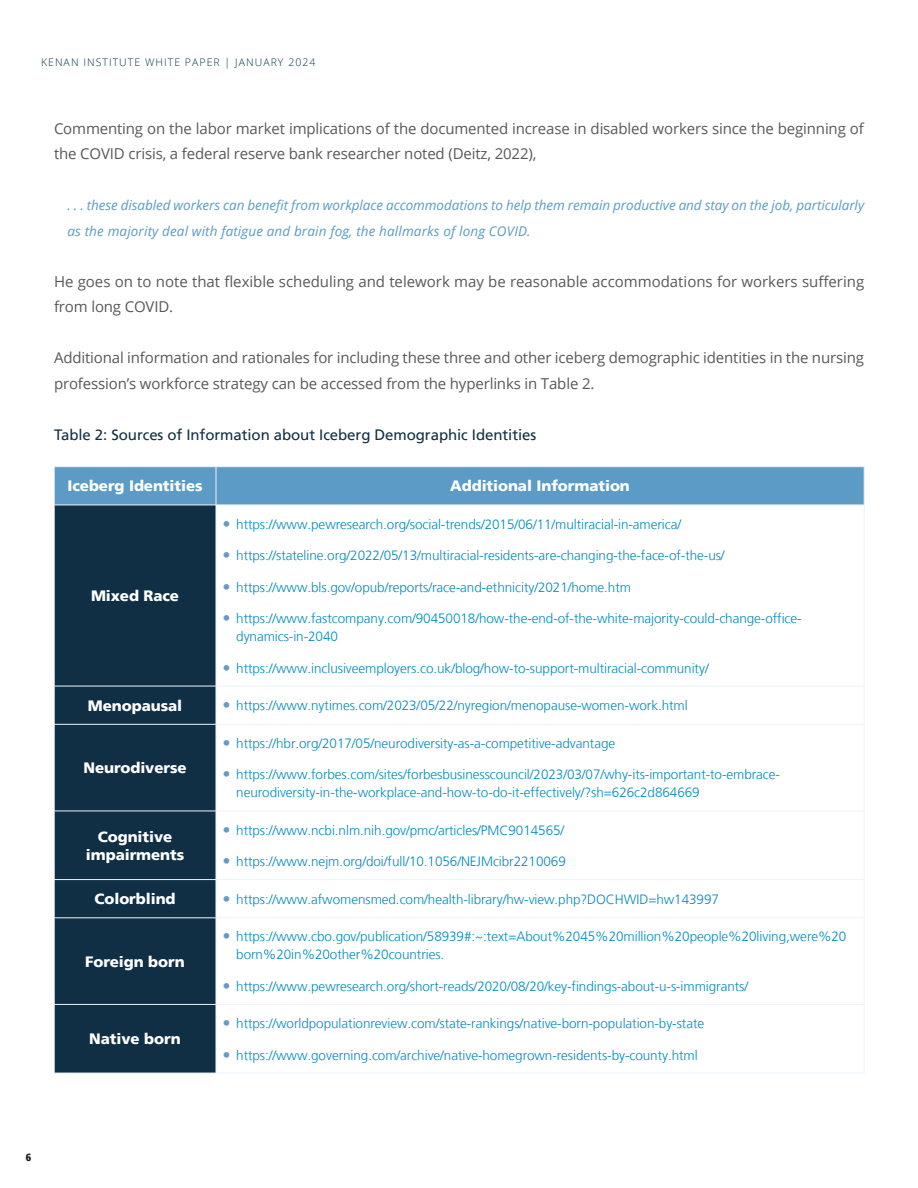
<style>
.page{position:relative;width:918px;height:1188px;background:#fff}
.page>*{position:absolute;margin:0;border:0;box-sizing:border-box;transform-origin:0 0}
.Main_Text{font:15px/25.5px "Open Sans";letter-spacing:-.01em;color:#57585a}
.Table_Header{font:900 15px/18px "Frutiger";letter-spacing:-.005em;color:#fff;text-align:center}
.Table_Title{font:15px "Frutiger";letter-spacing:-.005em;color:#112f44}
.t1{font:300 13.5px/18px "Frutiger";letter-spacing:-.005em;color:#008bc0}
.t2{font:italic 13.5px/25.5px "Open Sans";letter-spacing:-.005em;color:#5c9bc5}
.t3{font:300 10.5px "Open Sans";letter-spacing:.1em;color:#00324c}
.t4{font:900 condensed 10.5px "Frutiger";color:#141f27}
.s1{font-weight:900;font-size:15px;color:#679bc6}
</style>
<div class="page">
<div style="left:55px;top:467px;width:809px;height:38px;background:#5c9bc5"></div>
<div style="left:55px;top:506px;width:161px;height:567px;background:#112f44"></div>
<hr style="left:216px;top:467px;width:1px;height:38px;background:#ecf3f8">
<hr style="left:54px;top:686px;width:162px;height:1px;background:#ecf3f8">
<hr style="left:216px;top:686px;width:648px;height:1px;background:#ecf3f8">
<hr style="left:54px;top:724px;width:162px;height:1px;background:#ecf3f8">
<hr style="left:216px;top:724px;width:648px;height:1px;background:#ecf3f8">
<hr style="left:54px;top:811px;width:162px;height:1px;background:#ecf3f8">
<hr style="left:216px;top:811px;width:648px;height:1px;background:#ecf3f8">
<hr style="left:54px;top:879px;width:162px;height:1px;background:#ecf3f8">
<hr style="left:216px;top:879px;width:648px;height:1px;background:#ecf3f8">
<hr style="left:54px;top:918px;width:162px;height:1px;background:#ecf3f8">
<hr style="left:216px;top:918px;width:648px;height:1px;background:#ecf3f8">
<hr style="left:54px;top:1004px;width:162px;height:1px;background:#ecf3f8">
<hr style="left:216px;top:1004px;width:648px;height:1px;background:#ecf3f8">
<hr style="left:54px;top:1073px;width:162px;height:1px;background:#ecf3f8">
<hr style="left:216px;top:1073px;width:648px;height:1px;background:#ecf3f8">
<hr style="left:864px;top:505px;width:1px;height:181px;background:#ecf3f8">
<hr style="left:864px;top:686px;width:1px;height:38px;background:#ecf3f8">
<hr style="left:864px;top:724px;width:1px;height:87px;background:#ecf3f8">
<hr style="left:864px;top:811px;width:1px;height:68px;background:#ecf3f8">
<hr style="left:864px;top:880px;width:1px;height:38px;background:#ecf3f8">
<hr style="left:864px;top:918px;width:1px;height:86px;background:#ecf3f8">
<hr style="left:864px;top:1005px;width:1px;height:68px;background:#ecf3f8">
<hr style="left:54px;top:466px;width:162px;height:1px;background:#ecf3f8">
<hr style="left:54px;top:467px;width:1px;height:38px;background:#ecf3f8">
<hr style="left:216px;top:466px;width:648px;height:1px;background:#ecf3f8">
<hr style="left:864px;top:467px;width:1px;height:38px;background:#ecf3f8">
<hr style="left:216px;top:505px;width:648px;height:1px;background:#ecf3f8">
<hr style="left:54px;top:505px;width:162px;height:1px;background:#ecf3f8">
<hr style="left:54px;top:505px;width:1px;height:181px;background:#ecf3f8">
<hr style="left:216px;top:505px;width:1px;height:181px;background:#ecf3f8">
<hr style="left:54px;top:686px;width:1px;height:38px;background:#ecf3f8">
<hr style="left:216px;top:686px;width:1px;height:38px;background:#ecf3f8">
<hr style="left:54px;top:724px;width:1px;height:87px;background:#ecf3f8">
<hr style="left:216px;top:724px;width:1px;height:87px;background:#ecf3f8">
<hr style="left:54px;top:811px;width:1px;height:68px;background:#ecf3f8">
<hr style="left:216px;top:811px;width:1px;height:68px;background:#ecf3f8">
<hr style="left:54px;top:880px;width:1px;height:38px;background:#ecf3f8">
<hr style="left:216px;top:880px;width:1px;height:38px;background:#ecf3f8">
<hr style="left:54px;top:918px;width:1px;height:86px;background:#ecf3f8">
<hr style="left:216px;top:918px;width:1px;height:86px;background:#ecf3f8">
<hr style="left:54px;top:1005px;width:1px;height:68px;background:#ecf3f8">
<hr style="left:216px;top:1005px;width:1px;height:68px;background:#ecf3f8">
<p class="t3" style="left:41px;top:55px;width:276px">KENAN INSTITUTE WHITE PAPER | JANUARY 2024</p>
<p class="Main_Text" style="left:54px;top:115px;width:811px">Commenting on the labor market implications of the documented increase in disabled workers since the beginning of the COVID crisis, a federal reserve bank researcher noted (Deitz, 2022),</p>
<p class="t2" style="left:68px;top:192px;width:798px">. . . these disabled workers can benefit from workplace accommodations to help them remain productive and stay on the job, particularly as the majority deal with fatigue and brain fog, the hallmarks of long COVID.</p>
<p class="Main_Text" style="left:54px;top:268px;width:812px">He goes on to note that flexible scheduling and telework may be reasonable accommodations for workers suffering from long COVID.</p>
<p class="Main_Text" style="left:54px;top:344px;width:812px">Additional information and rationales for including these three and other iceberg demographic identities in the nursing profession’s workforce strategy can be accessed from the hyperlinks in Table 2.</p>
<p class="Table_Title" style="left:54px;top:425px;width:484px">Table 2: Sources of Information about Iceberg Demographic Identities</p>
<p class="Table_Header" style="left:68px;top:477px;width:137px">Iceberg Identities</p>
<p class="Table_Header" style="left:450px;top:477px;width:181px">Additional Information</p>
<p class="Table_Header" style="left:91px;top:587px;width:90px">Mixed Race</p>
<p class="t1" style="left:223px;top:515px;width:460px"><span class="s1">•</span> https://www.pewresearch.org/social-trends/2015/06/11/multiracial-in-america/</p>
<p class="t1" style="left:223px;top:547px;width:503px"><span class="s1">•</span> https://stateline.org/2022/05/13/multiracial-residents-are-changing-the-face-of-the-us/</p>
<p class="t1" style="left:223px;top:578px;width:410px"><span class="s1">•</span> https://www.bls.gov/opub/reports/race-and-ethnicity/2021/home.htm</p>
<p class="t1" style="left:236px;top:610px;width:567px;text-indent:-14px"><span class="s1">•</span> https://www.fastcompany.com/90450018/how-the-end-of-the-white-majority-could-change-office&shy;dynamics-in-2040</p>
<p class="t1" style="left:223px;top:659px;width:488px"><span class="s1">•</span> https://www.inclusiveemployers.co.uk/blog/how-to-support-multiracial-community/</p>
<p class="Table_Header" style="left:88px;top:697px;width:96px">Menopausal</p>
<p class="t1" style="left:223px;top:697px;width:467px"><span class="s1">•</span> https://www.nytimes.com/2023/05/22/nyregion/menopause-women-work.html</p>
<p class="Table_Header" style="left:84px;top:759px;width:105px">Neurodiverse</p>
<p class="t1" style="left:223px;top:734px;width:394px"><span class="s1">•</span> https://hbr.org/2017/05/neurodiversity-as-a-competitive-advantage</p>
<p class="t1" style="left:236px;top:766px;width:545px;text-indent:-14px"><span class="s1">•</span> https://www.forbes.com/sites/forbesbusinesscouncil/2023/03/07/why-its-important-to-embrace&shy;neurodiversity-in-the-workplace-and-how-to-do-it-effectively/?sh=626c2d864669</p>
<p class="Table_Header" style="left:86px;top:828px;width:100px">Cognitive impairments</p>
<p class="t1" style="left:223px;top:821px;width:343px"><span class="s1">•</span> https://www.ncbi.nlm.nih.gov/pmc/articles/PMC9014565/</p>
<p class="t1" style="left:223px;top:853px;width:345px"><span class="s1">•</span> https://www.nejm.org/doi/full/10.1056/NEJMcibr2210069</p>
<p class="Table_Header" style="left:95px;top:890px;width:83px">Colorblind</p>
<p class="t1" style="left:223px;top:890px;width:498px"><span class="s1">•</span> https://www.afwomensmed.com/health-library/hw-view.php?DOCHWID=hw143997</p>
<p class="Table_Header" style="left:85px;top:952px;width:101px">Foreign born</p>
<p class="Table_Header" style="left:89px;top:1030px;width:93px">Native born</p>
<p class="t1" style="left:236px;top:928px;width:612px;text-indent:-14px"><span class="s1">•</span> https://www.cbo.gov/publication/58939#:~:text=About%2045%20million%20people%20living,were%20 born%20in%20other%20countries.</p>
<p class="t1" style="left:223px;top:977px;width:527px"><span class="s1">•</span> https://www.pewresearch.org/short-reads/2020/08/20/key-findings-about-u-s-immigrants/</p>
<p class="t1" style="left:223px;top:1015px;width:483px"><span class="s1">•</span> https://worldpopulationreview.com/state-rankings/native-born-population-by-state</p>
<p class="t1" style="left:223px;top:1046px;width:477px"><span class="s1">•</span> https://www.governing.com/archive/native-homegrown-residents-by-county.html</p>
<p class="t4" style="left:26px;top:1151px;width:7px">6</p>
</div>
